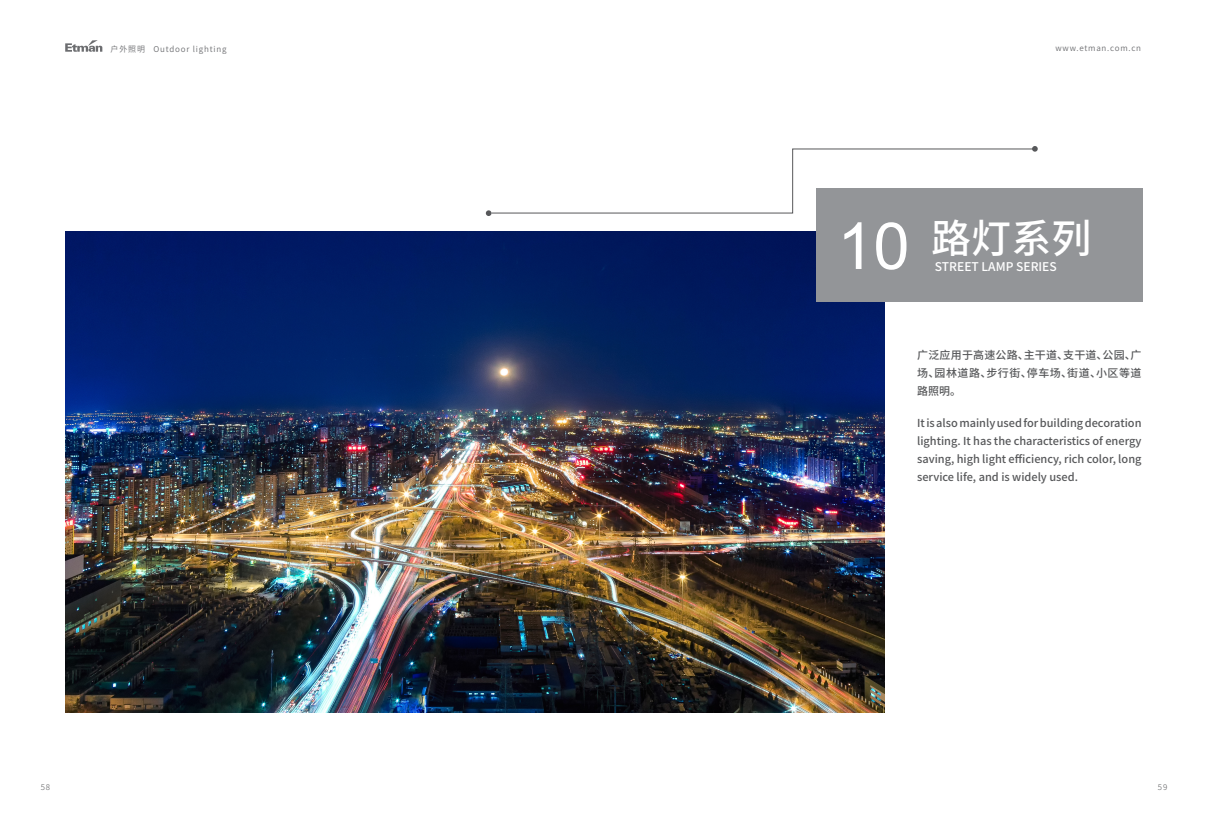
<style>
.page{position:relative;width:1208px;height:825px;background:#fff}
.page>*{position:absolute;margin:0;border:0;box-sizing:border-box;transform-origin:0 0}
.段落样式2{font:65px "Arial";color:#fff}
.段落样式1{font:500 40px "Source Han Sans SC";color:#fff}
.段落样式3{font:500 12px "Source Han Sans SC";color:#fff}
.正文内容-编号缩进{font:500 11px/18px "Source Han Sans SC";color:#57585a;text-align:justify}
.t1{font:8px "Source Han Sans SC";letter-spacing:.1em;color:#6c6d70}
.t2{font:300 8px "Source Han Sans SC";color:#57585a}
</style>
<div class="page">
<svg style="left:65px;top:40px;width:37px;height:12px"></svg>
<img style="left:65px;top:231px;width:819px;height:481px">
<div style="left:816px;top:189px;width:326px;height:113px;background:#939598"></div>
<svg style="left:486px;top:146px;width:551px;height:70px"></svg>
<p class="t1" style="left:111px;top:44px;width:117px">户外照明 Outdoor lighting</p>
<p class="t1" style="left:1055px;top:44px;width:87px">www.etman.com.cn</p>
<p class="段落样式2" style="left:837px;top:201px;width:74px">10</p>
<p class="段落样式1" style="left:931px;top:216px;width:161px">路灯系列</p>
<p class="段落样式3" style="left:935px;top:260px;width:123px">STREET LAMP SERIES</p>
<p class="正文内容-编号缩进" style="left:917px;top:346px;width:226px">广泛应用于高速公路、主干道、支干道、公园、广场、园林道路、步行街、停车场、街道、小区等道路照明。</p>
<p class="正文内容-编号缩进" style="left:917px;top:415px;width:226px">It is also mainly used for building decoration lighting. It has the characteristics of energy saving, high light efficiency, rich color, long service life, and is widely used.</p>
<p class="t2" style="left:41px;top:782px;width:11px">58</p>
<p class="t2" style="left:1158px;top:782px;width:11px">59</p>
</div>
